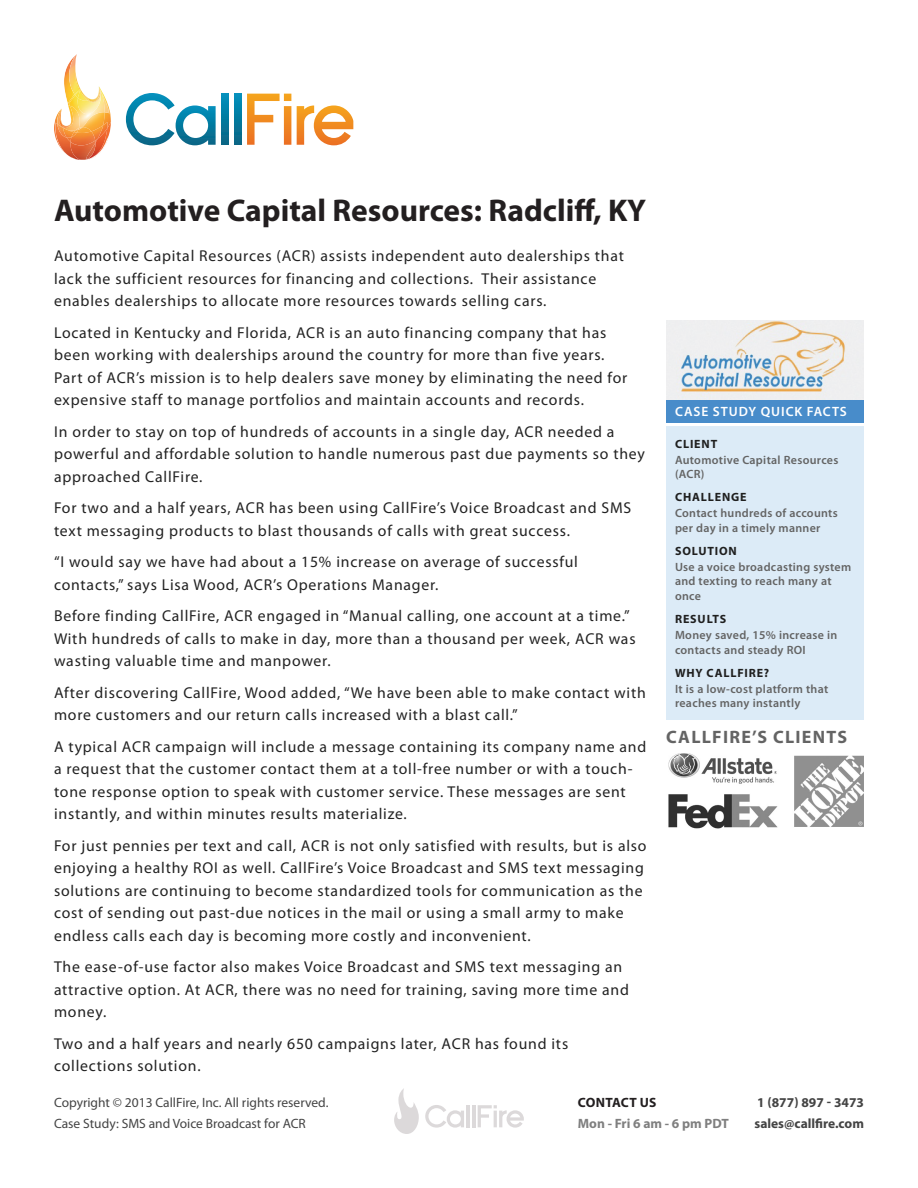
<style>
.page{position:relative;width:918px;height:1188px;background:#fff}
.page>*{position:absolute;margin:0;border:0;box-sizing:border-box;transform-origin:0 0}
.Main_heading{font:700 31.5px "Myriad Pro";color:#231f20}
.t1{font:700 18px "Myriad Pro";letter-spacing:.07em;color:#646464}
.Intro{font:15.75px/22.5px "Myriad Pro";letter-spacing:.05em;color:#222}
.t2{font:13.5px "Myriad Pro";color:#444}
.t3{font:700 13.5px "Myriad Pro";color:#444}
.t4{font:600 13.5px "Myriad Pro";letter-spacing:.07em;color:#fff}
.t5{font:700 13.5px "Myriad Pro";color:#7f7f7f}
.t6{font:700 13.5px "Myriad Pro";letter-spacing:.02em;color:#231f20}
.Sidebar_regular_text{font:600 12px/14.4px "Myriad Pro";letter-spacing:.025em;color:#646464}
.Sidebar_Heading{font:700 12px "Myriad Pro";letter-spacing:.07em;color:#1f1f1f}
</style>
<div class="page">
<svg style="left:394px;top:1088px;width:25px;height:46px"></svg>
<svg style="left:425px;top:1105px;width:39px;height:23px"></svg>
<hr style="left:466px;top:1105px;width:4px;height:22px;background:#dcd9da">
<hr style="left:472px;top:1105px;width:3px;height:22px;background:#dcd9da">
<svg style="left:478px;top:1105px;width:46px;height:23px"></svg>
<img style="left:54px;top:63px;width:15px;height:72px">
<img style="left:107px;top:131px;width:3px;height:10px">
<img style="left:55px;top:123px;width:15px;height:33px">
<img style="left:95px;top:139px;width:12px;height:18px">
<img style="left:69px;top:54px;width:8px;height:33px">
<img style="left:56px;top:109px;width:7px;height:19px">
<img style="left:57px;top:124px;width:6px;height:14px">
<img style="left:74px;top:74px;width:4px;height:13px">
<img style="left:58px;top:111px;width:5px;height:16px">
<img style="left:70px;top:142px;width:20px;height:18px">
<img style="left:85px;top:145px;width:10px;height:14px">
<img style="left:68px;top:87px;width:43px;height:44px">
<img style="left:101px;top:89px;width:10px;height:39px">
<img style="left:67px;top:128px;width:36px;height:14px">
<img style="left:98px;top:122px;width:9px;height:17px">
<img style="left:69px;top:91px;width:36px;height:37px">
<img style="left:101px;top:93px;width:8px;height:20px">
<img style="left:63px;top:106px;width:17px;height:18px">
<img style="left:77px;top:102px;width:24px;height:12px">
<svg style="left:75px;top:81px;width:26px;height:21px"></svg>
<img style="left:83px;top:127px;width:8px;height:4px">
<img style="left:71px;top:131px;width:24px;height:14px">
<svg style="left:63px;top:124px;width:20px;height:14px"></svg>
<svg style="left:126px;top:93px;width:90px;height:52px"></svg>
<svg style="left:221px;top:94px;width:8px;height:51px"></svg>
<svg style="left:234px;top:94px;width:8px;height:51px"></svg>
<svg style="left:247px;top:94px;width:44px;height:51px"></svg>
<svg style="left:297px;top:105px;width:56px;height:40px"></svg>
<div style="left:666px;top:400px;width:198px;height:23px;background:#488cca"></div>
<div style="left:666px;top:426px;width:198px;height:294px;background:#dcebf7"></div>
<img style="left:668px;top:754px;width:196px;height:75px">
<img style="left:666px;top:320px;width:198px;height:80px">
<p class="Main_heading" style="left:54px;top:190px;width:594px">Automotive Capital Resources: Radcliff, KY</p>
<p class="Intro" style="left:54px;top:244px;width:571px">Automotive Capital Resources (ACR) assists independent auto dealerships that lack the sufficient resources for financing and collections. Their assistance enables dealerships to allocate more resources towards selling cars.</p>
<p class="Intro" style="left:54px;top:321px;width:575px">Located in Kentucky and Florida, ACR is an auto financing company that has been working with dealerships around the country for more than five years.<br>Part of ACR’s mission is to help dealers save money by eliminating the need for expensive staff to manage portfolios and maintain accounts and records.</p>
<p class="Intro" style="left:54px;top:420px;width:593px">In order to stay on top of hundreds of accounts in a single day, ACR needed a powerful and affordable solution to handle numerous past due payments so they approached CallFire.</p>
<p class="Intro" style="left:54px;top:496px;width:579px">For two and a half years, ACR has been using CallFire’s Voice Broadcast and SMS text messaging products to blast thousands of calls with great success.</p>
<p class="Intro" style="left:54px;top:550px;width:525px">“I would say we have had about a 15% increase on average of successful contacts,” says Lisa Wood, ACR’s Operations Manager.</p>
<p class="Intro" style="left:54px;top:604px;width:583px">Before finding CallFire, ACR engaged in “Manual calling, one account at a time.”<br>With hundreds of calls to make in day, more than a thousand per week, ACR was wasting valuable time and manpower.</p>
<p class="Intro" style="left:54px;top:681px;width:593px">After discovering CallFire, Wood added, “We have been able to make contact with more customers and our return calls increased with a blast call.”</p>
<p class="Intro" style="left:54px;top:735px;width:594px">A typical ACR campaign will include a message containing its company name and a request that the customer contact them at a toll-free number or with a touch&shy;tone response option to speak with customer service. These messages are sent instantly, and within minutes results materialize.</p>
<p class="Intro" style="left:54px;top:834px;width:594px">For just pennies per text and call, ACR is not only satisfied with results, but is also enjoying a healthy ROI as well. CallFire’s Voice Broadcast and SMS text messaging solutions are continuing to become standardized tools for communication as the cost of sending out past-due notices in the mail or using a small army to make endless calls each day is becoming more costly and inconvenient.</p>
<p class="Intro" style="left:54px;top:955px;width:576px">The ease-of-use factor also makes Voice Broadcast and SMS text messaging an attractive option. At ACR, there was no need for training, saving more time and money.</p>
<p class="Intro" style="left:54px;top:1032px;width:516px">Two and a half years and nearly 650 campaigns later, ACR has found its collections solution.</p>
<p class="t4" style="left:675px;top:403px;width:173px">CASE STUDY QUICK FACTS</p>
<p class="Sidebar_Heading" style="left:675px;top:436px;width:44px">CLIENT</p>
<p class="Sidebar_regular_text" style="left:675px;top:452px;width:165px">Automotive Capital Resources (ACR)</p>
<p class="Sidebar_Heading" style="left:675px;top:490px;width:73px">CHALLENGE</p>
<p class="Sidebar_regular_text" style="left:675px;top:506px;width:164px">Contact hundreds of accounts per day in a timely manner</p>
<p class="Sidebar_Heading" style="left:675px;top:543px;width:63px">SOLUTION</p>
<p class="Sidebar_regular_text" style="left:675px;top:560px;width:178px">Use a voice broadcasting system and texting to reach many at once</p>
<p class="Sidebar_Heading" style="left:675px;top:611px;width:53px">RESULTS</p>
<p class="Sidebar_regular_text" style="left:675px;top:628px;width:164px">Money saved, 15% increase in contacts and steady ROI</p>
<p class="Sidebar_Heading" style="left:675px;top:665px;width:96px">WHY CALLFIRE?</p>
<p class="Sidebar_regular_text" style="left:675px;top:681px;width:155px">It is a low-cost platform that reaches many instantly</p>
<p class="t1" style="left:666px;top:725px;width:182px">CALLFIRE’S CLIENTS</p>
<p class="t2" style="left:54px;top:1094px;width:276px">Copyright © 2013 CallFire, Inc. All rights reserved.</p>
<p class="t2" style="left:54px;top:1115px;width:253px">Case Study: SMS and Voice Broadcast for ACR</p>
<p class="t6" style="left:578px;top:1093px;width:80px">CONTACT US</p>
<p class="t5" style="left:578px;top:1114px;width:153px">Mon - Fri 6 am - 6 pm PDT</p>
<p class="t3" style="left:757px;top:1093px;width:108px">1 (877) 897 - 3473</p>
<p class="t3" style="left:755px;top:1114px;width:111px">sales@callfire.com</p>
</div>
